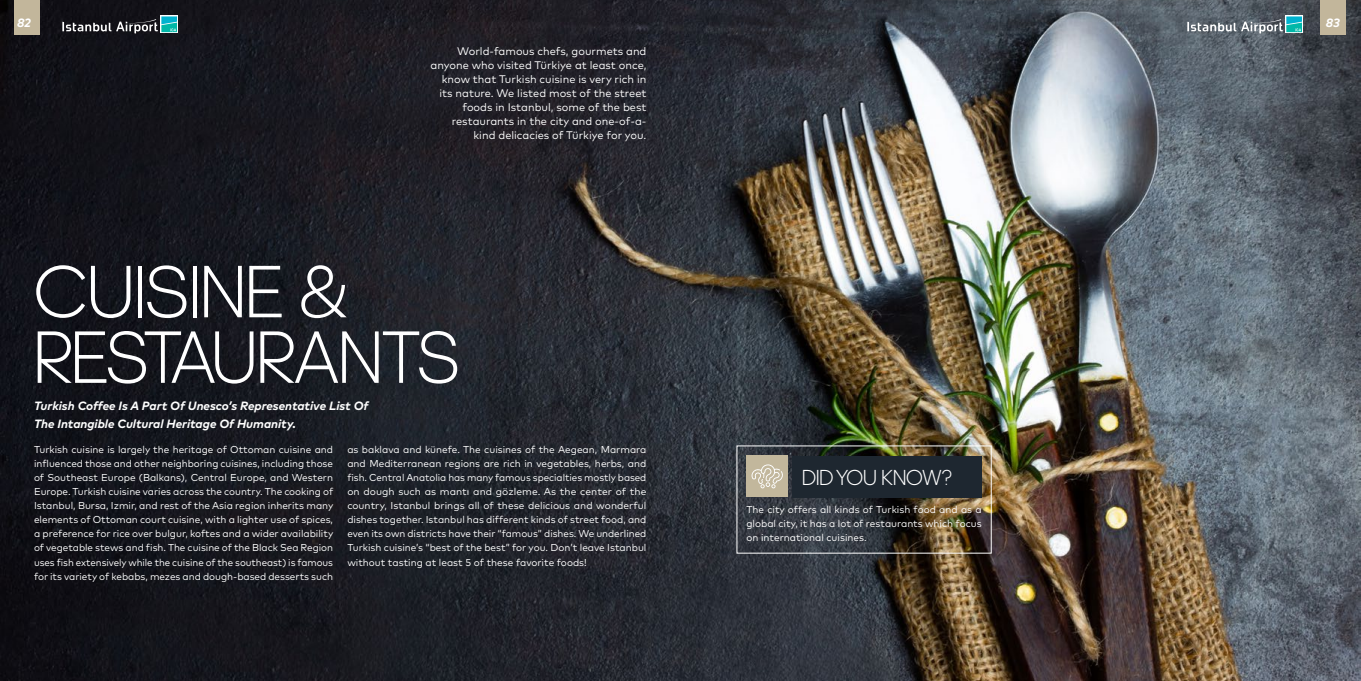
<style>
.page{position:relative;width:1361px;height:681px;background:#fff}
.page>*{position:absolute;margin:0;border:0;box-sizing:border-box;transform-origin:0 0}
.t1{font:300 75px/65.5px "adineue PROKZ";letter-spacing:-.005em;color:#fff}
.t2{font:300 22px "adineue PROKZ";color:#fff}
.t3{font:italic 700 12px/18px "Mark Pro";color:#fff}
.t4{font:11px/14px "Mark Pro";color:#fff;text-align:right}
.t5{font:10px/14px "Mark Pro";color:#fff;text-align:justify}
</style>
<div class="page">
<img style="left:0;top:0;width:1361px;height:680px">
<div style="left:160px;top:16px;width:18px;height:17px;background:#f2fbfa"></div>
<svg style="left:62px;top:16px;width:115px;height:17px;background:#3f5458"></svg>
<div style="left:1285px;top:16px;width:18px;height:17px;background:#fff"></div>
<svg style="left:1187px;top:16px;width:115px;height:17px;background:#6e898f"></svg>
<div style="left:792px;top:455px;width:189px;height:42px;background:#1e2730"></div>
<div style="left:746px;top:455px;width:42px;height:42px;background:#c2b79c"></div>
<svg style="left:751px;top:464px;width:32px;height:24px"></svg>
<div style="left:14px;top:0;width:26px;height:34px;background:#c2b69b"></div>
<div style="left:1320px;top:0;width:26px;height:34px;background:#c2b69b"></div>
<p class="t3" style="left:17px;top:12px;width:16px">82</p>
<p class="t3" style="left:1325px;top:12px;width:16px">83</p>
<p class="t4" style="left:430px;top:43px;width:217px">World-famous chefs, gourmets and anyone who visited Türkiye at least once, know that Turkish cuisine is very rich in its nature. We listed most of the street foods in Istanbul, some of the best restaurants in the city and one-of-a&shy;kind delicacies of Türkiye for you.</p>
<h1 class="t1" style="left:34px;top:258px;width:427px">CUISINE &amp;<br>RESTAURANTS</h1>
<p class="t3" style="left:34px;top:395px;width:336px">Turkish Coffee Is A Part Of Unesco’s Representative List Of<br>The Intangible Cultural Heritage Of Humanity.</p>
<p class="t5" style="left:34px;top:442px;width:301px">Turkish cuisine is largely the heritage of Ottoman cuisine and influenced those and other neighboring cuisines, including those of Southeast Europe (Balkans), Central Europe, and Western Europe. Turkish cuisine varies across the country. The cooking of Istanbul, Bursa, Izmir, and rest of the Asia region inherits many elements of Ottoman court cuisine, with a lighter use of spices, a preference for rice over bulgur, koftes and a wider availability of vegetable stews and fish. The cuisine of the Black Sea Region uses fish extensively while the cuisine of the southeast) is famous for its variety of kebabs, mezes and dough-based desserts such</p>
<p class="t5" style="left:347px;top:442px;width:301px">as baklava and künefe. The cuisines of the Aegean, Marmara and Mediterranean regions are rich in vegetables, herbs, and fish. Central Anatolia has many famous specialties mostly based on dough such as mantı and gözleme. As the center of the country, Istanbul brings all of these delicious and wonderful dishes together. Istanbul has different kinds of street food, and even its own districts have their “famous” dishes. We underlined Turkish cuisine’s “best of the best” for you. Don’t leave Istanbul without tasting at least 5 of these favorite foods!</p>
<h2 class="t2" style="left:802px;top:464px;width:152px">DID YOU KNOW?</h2>
<p class="t5" style="left:746px;top:501px;width:237px">The city offers all kinds of Turkish food and as a global city, it has a lot of restaurants which focus on international cuisines.</p>
</div>
